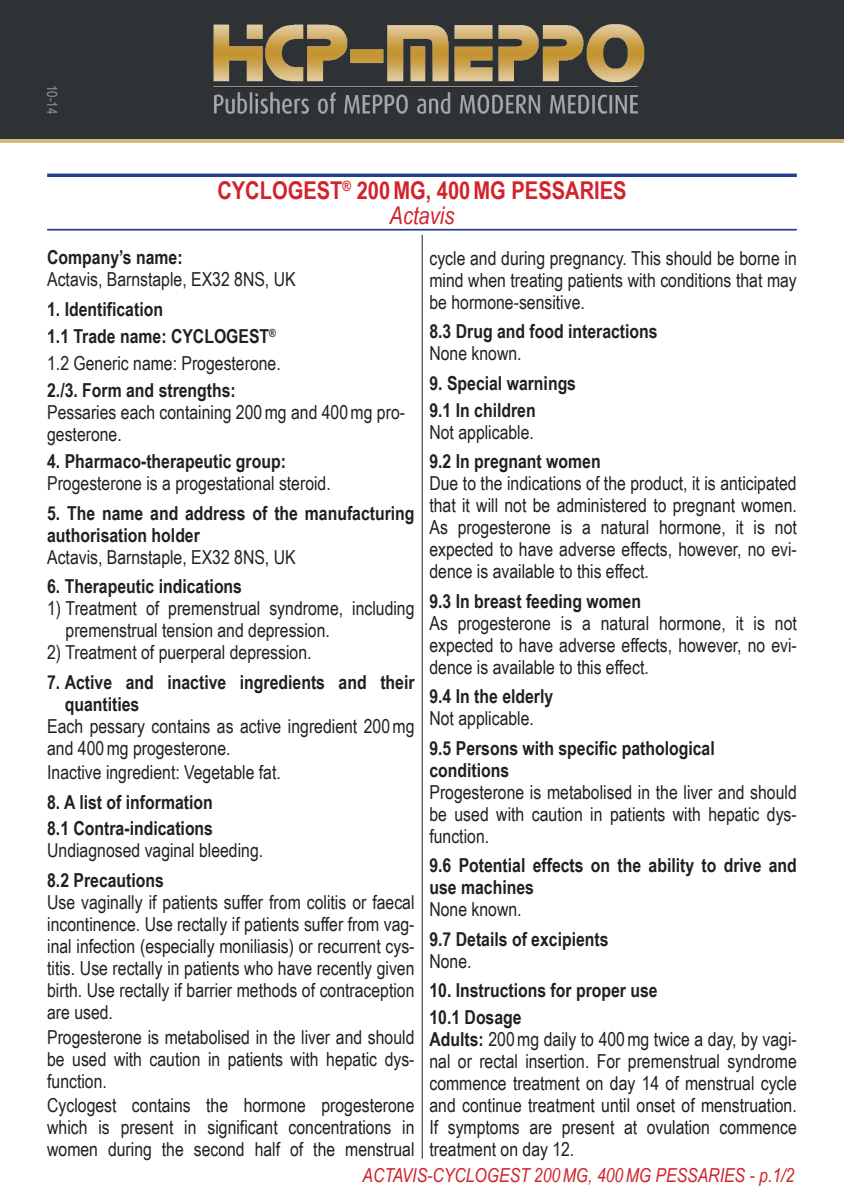
<style>
.page{position:relative;width:844px;height:1191px;background:#fff}
.page>*{position:absolute;margin:0;border:0;box-sizing:border-box;transform-origin:0 0}
.t1{font:700 24.5px "Arial Narrow";color:#d1232a}
.t2{font:italic 24.5px "Arial Narrow";color:#d1232a}
.t3{font:19.25px/22.1px "Arial Narrow";color:#231f20;text-align:justify}
.t4{font:700 19.25px/22.1px "Arial Narrow";color:#231f20}
.t5{font:italic 19.25px "Arial Narrow";color:#d1232a}
.t6{font:14px "Arial Narrow";color:#939598}
.s1{font-weight:400}
.s2{font-weight:700}
</style>
<div class="page">
<hr style="left:422px;top:235px;width:1px;height:923px;background:#231f20">
<div style="left:0;top:0;width:843px;height:143px;background:#2e3234"></div>
<hr style="left:0;top:139px;width:843px;height:4px;background:#d2ba81">
<img style="left:213px;top:24px;width:432px;height:90px">
<hr style="left:213px;top:86px;width:424px;height:1px;background:#a8a9ad">
<hr style="left:213px;top:87px;width:424px;height:1px;background:#231f20">
<svg style="left:47px;top:173px;width:749px;height:4px;background:#42589d"></svg>
<hr style="left:47px;top:229px;width:749px;height:2px;background:#253f8e">
<p class="t6" style="left:62px;top:85px;width:31px;rotate:90deg">10-14</p>
<p class="t1" style="left:217px;top:172px;width:322px">CYCLOGEST<sup>®</sup> 200mg, 400mg Pessa</p>
<p class="t1" style="left:579px;top:172px;width:26px">ries</p>
<p class="t2" style="left:389px;top:198px;width:66px">Actavis</p>
<p class="t4" style="left:47px;top:246px;width:137px">Company’s name:</p>
<p class="t3" style="left:47px;top:268px;width:250px">Actavis, Barnstaple, EX32 8NS, UK</p>
<p class="t4" style="left:47px;top:294px;width:235px;line-height:27.1px">1. Identification<br>1.1 Trade name: CYCLOGEST<sup>®<br></sup><span class="s1">1.2 Generic name: Progesterone.</span></p>
<p class="t4" style="left:47px;top:378px;width:190px">2./3. Form and strengths:</p>
<p class="t3" style="left:47px;top:400px;width:359px">Pessaries each containing 200mg and 400mg pro&shy;gesterone.</p>
<p class="t4" style="left:47px;top:449px;width:240px">4. Pharmaco-therapeutic group:</p>
<p class="t3" style="left:47px;top:471px;width:285px">Progesterone is a progestational steroid.</p>
<p class="t4" style="left:47px;top:501px;width:369px">5. The name and address of the manufacturing authorisation holder</p>
<p class="t3" style="left:47px;top:545px;width:250px">Actavis, Barnstaple, EX32 8NS, UK</p>
<p class="t4" style="left:47px;top:574px;width:196px">6. Therapeutic indications</p>
<p class="t3" style="left:66px;top:596px;width:350px;text-indent:-18px">1) Treatment of premenstrual syndrome, including premenstrual tension and depression.</p>
<p class="t3" style="left:47px;top:640px;width:266px">2) Treatment of puerperal depression.</p>
<p class="t4" style="left:65px;top:670px;width:351px;text-indent:-18px">7. Active and inactive ingredients and their quantities</p>
<p class="t3" style="left:47px;top:714px;width:369px">Each pessary contains as active ingredient 200mg and 400mg progesterone.</p>
<p class="t3" style="left:47px;top:760px;width:235px">Inactive ingredient: Vegetable fat.</p>
<p class="t4" style="left:47px;top:787px;width:167px;line-height:26.9px">8. A list of information<br>8.1 Contra-indications</p>
<p class="t3" style="left:47px;top:839px;width:217px">Undiagnosed vaginal bleeding.</p>
<p class="t4" style="left:47px;top:868px;width:118px">8.2 Precautions</p>
<p class="t3" style="left:47px;top:890px;width:369px">Use vaginally if patients suffer from colitis or faecal incontinence. Use rectally if patients suffer from vag&shy;inal infection (especially moniliasis) or recurrent cys&shy;titis. Use rectally in patients who have recently given birth. Use rectally if barrier methods of contraception are used.</p>
<p class="t3" style="left:47px;top:1025px;width:369px">Progesterone is metabolised in the liver and should be used with caution in patients with hepatic dys&shy;function.</p>
<p class="t3" style="left:47px;top:1093px;width:369px">Cyclogest contains the hormone progesterone which is present in significant concentrations in women during the second half of the menstrual</p>
<p class="t3" style="left:429px;top:246px;width:369px">cycle and during pregnancy. This should be borne in mind when treating patients with conditions that may be hormone-sensitive.</p>
<p class="t4" style="left:429px;top:319px;width:230px">8.3 Drug and food interactions</p>
<p class="t3" style="left:429px;top:341px;width:94px">None known.</p>
<p class="t4" style="left:429px;top:368px;width:148px;line-height:26.9px">9. Special warnings<br>9.1 In children</p>
<p class="t3" style="left:429px;top:420px;width:106px">Not applicable.</p>
<p class="t4" style="left:429px;top:449px;width:173px">9.2 In pregnant women</p>
<p class="t3" style="left:429px;top:471px;width:369px">Due to the indications of the product, it is anticipated that it will not be administered to pregnant women.<br>As progesterone is a natural hormone, it is not expected to have adverse effects, however, no evi&shy;dence is available to this effect.</p>
<p class="t4" style="left:429px;top:589px;width:213px">9.3 In breast feeding women</p>
<p class="t3" style="left:429px;top:611px;width:369px">As progesterone is a natural hormone, it is not expected to have adverse effects, however, no evi&shy;dence is available to this effect.</p>
<p class="t4" style="left:429px;top:684px;width:125px">9.4 In the elderly</p>
<p class="t3" style="left:429px;top:706px;width:106px">Not applicable.</p>
<p class="t4" style="left:429px;top:735px;width:287px">9.5 Persons with specific pathological conditions</p>
<p class="t3" style="left:429px;top:780px;width:369px">Progesterone is metabolised in the liver and should be used with caution in patients with hepatic dys&shy;function.</p>
<p class="t4" style="left:429px;top:853px;width:369px">9.6 Potential effects on the ability to drive and use machines</p>
<p class="t3" style="left:429px;top:897px;width:94px">None known.</p>
<p class="t4" style="left:429px;top:926px;width:180px">9.7 Details of excipients</p>
<p class="t3" style="left:429px;top:949px;width:44px">None.</p>
<p class="t4" style="left:429px;top:975px;width:230px;line-height:26.9px">10. Instructions for proper use<br>10.1 Dosage</p>
<p class="t3" style="left:429px;top:1027px;width:369px"><span class="s2">Adults:</span> 200mg daily to 400mg twice a day, by vagi&shy;nal or rectal insertion. For premenstrual syndrome commence treatment on day 14 of menstrual cycle and continue treatment until onset of menstruation.<br>If symptoms are present at ovulation commence treatment on day 12.</p>
<p class="t5" style="left:362px;top:1161px;width:433px">ACTAVIS-CYCLOGEST 200MG, 400MG PESSARIES - p.1/2</p>
</div>
